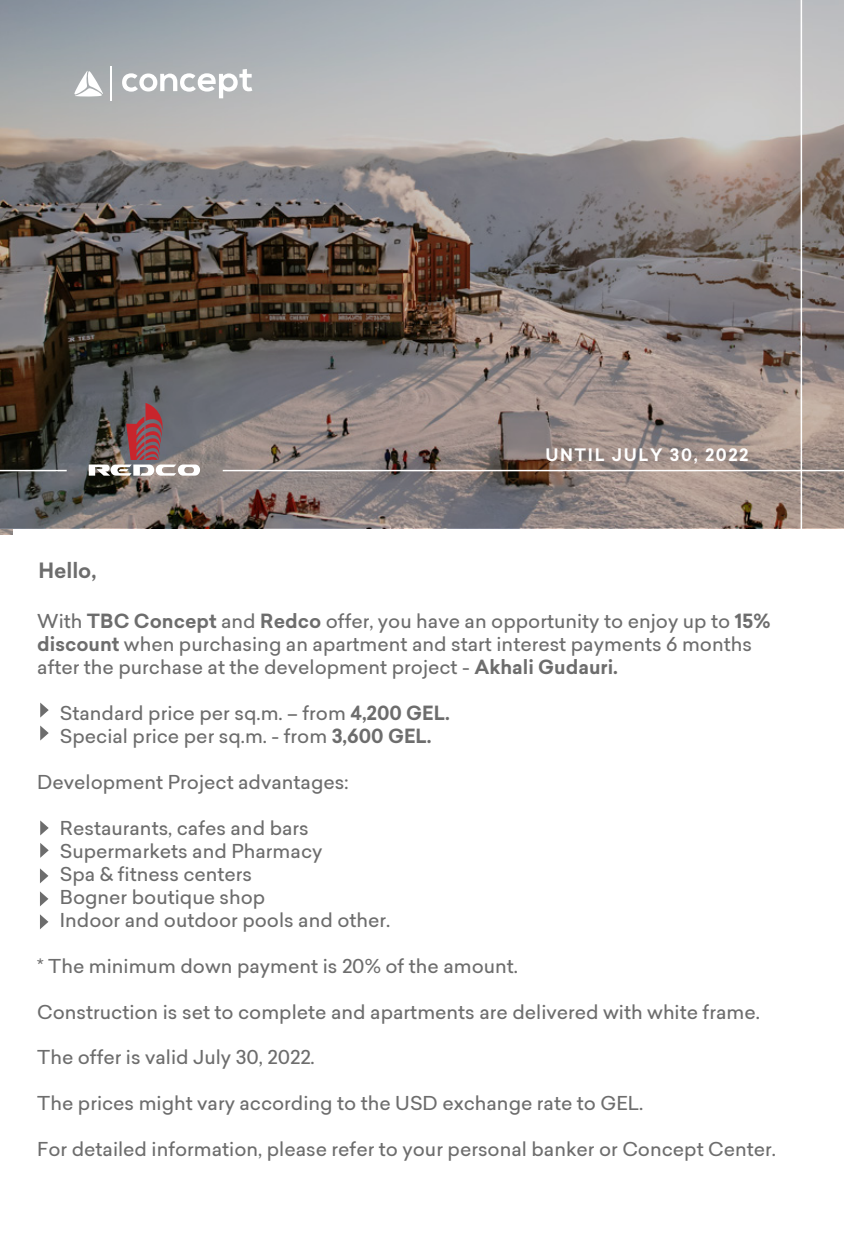
<style>
.page{position:relative;width:844px;height:1243px;background:#fff}
.page>*{position:absolute;margin:0;border:0;box-sizing:border-box;transform-origin:0 0}
.t1{font:700 20.55px "TBC Sailec";color:#6d6d6d}
.t2{font:500 19.2px/23px "TBC Sailec";color:#6d6d6d}
.t3{font:700 16.8px "TBC Sailec";letter-spacing:.1em;color:#fff}
.s1{font-weight:700}
</style>
<div class="page">
<svg style="left:0;top:0;width:843px;height:528px;background:#898280"></svg>
<svg style="left:89px;top:403px;width:111px;height:73px;background:#7e6b6e"></svg>
<svg style="left:40px;top:868px;width:8px;height:15px"></svg>
<svg style="left:40px;top:891px;width:8px;height:15px"></svg>
<svg style="left:40px;top:914px;width:8px;height:15px"></svg>
<svg style="left:40px;top:703px;width:9px;height:15px"></svg>
<svg style="left:40px;top:726px;width:9px;height:15px"></svg>
<svg style="left:40px;top:820px;width:9px;height:15px"></svg>
<svg style="left:40px;top:843px;width:9px;height:15px"></svg>
<hr style="left:222px;top:470px;width:621px;height:1px;background:#fff">
<hr style="left:0;top:470px;width:67px;height:1px;background:#fff">
<hr style="left:800px;top:0;width:1px;height:610px;background:#fff">
<svg style="left:74px;top:71px;width:29px;height:26px"></svg>
<svg style="left:122px;top:69px;width:130px;height:29px"></svg>
<hr style="left:111px;top:66px;width:1px;height:35px;background:#fff">
<p class="t1" style="left:38px;top:556px;width:59px">Hello,</p>
<p class="t3" style="left:545px;top:443px;width:204px">UNTIL JULY 30, 2022</p>
<p class="t2" style="left:37px;top:609px;width:734px">With <span class="s1">TBC Concept</span> and <span class="s1">Redco</span> offer, you have an opportunity to enjoy up to <span class="s1">15% discount</span> when purchasing an apartment and start interest payments 6 months after the purchase at the development project - <span class="s1">Akhali Gudauri.</span></p>
<p class="t2" style="left:60px;top:701px;width:391px">Standard price per sq.m. – from <span class="s1">4,200 GEL.<br></span>Special price per sq.m. - from <span class="s1">3,600 GEL.</span></p>
<p class="t2" style="left:37px;top:770px;width:312px">Development Project advantages:</p>
<p class="t2" style="left:60px;top:816px;width:332px">Restaurants, cafes and bars<br>Supermarkets and Pharmacy<br>Spa &amp; fitness centers<br>Bogner boutique shop<br>Indoor and outdoor pools and other.</p>
<p class="t2" style="left:37px;top:954px;width:482px">* The minimum down payment is 20% of the amount.</p>
<p class="t2" style="left:37px;top:1000px;width:723px">Construction is set to complete and apartments are delivered with white frame.</p>
<p class="t2" style="left:37px;top:1046px;width:279px">The offer is valid July 30, 2022.</p>
<p class="t2" style="left:37px;top:1092px;width:607px">The prices might vary according to the USD exchange rate to GEL.</p>
<p class="t2" style="left:37px;top:1138px;width:740px">For detailed information, please refer to your personal banker or Concept Center.</p>
</div>
